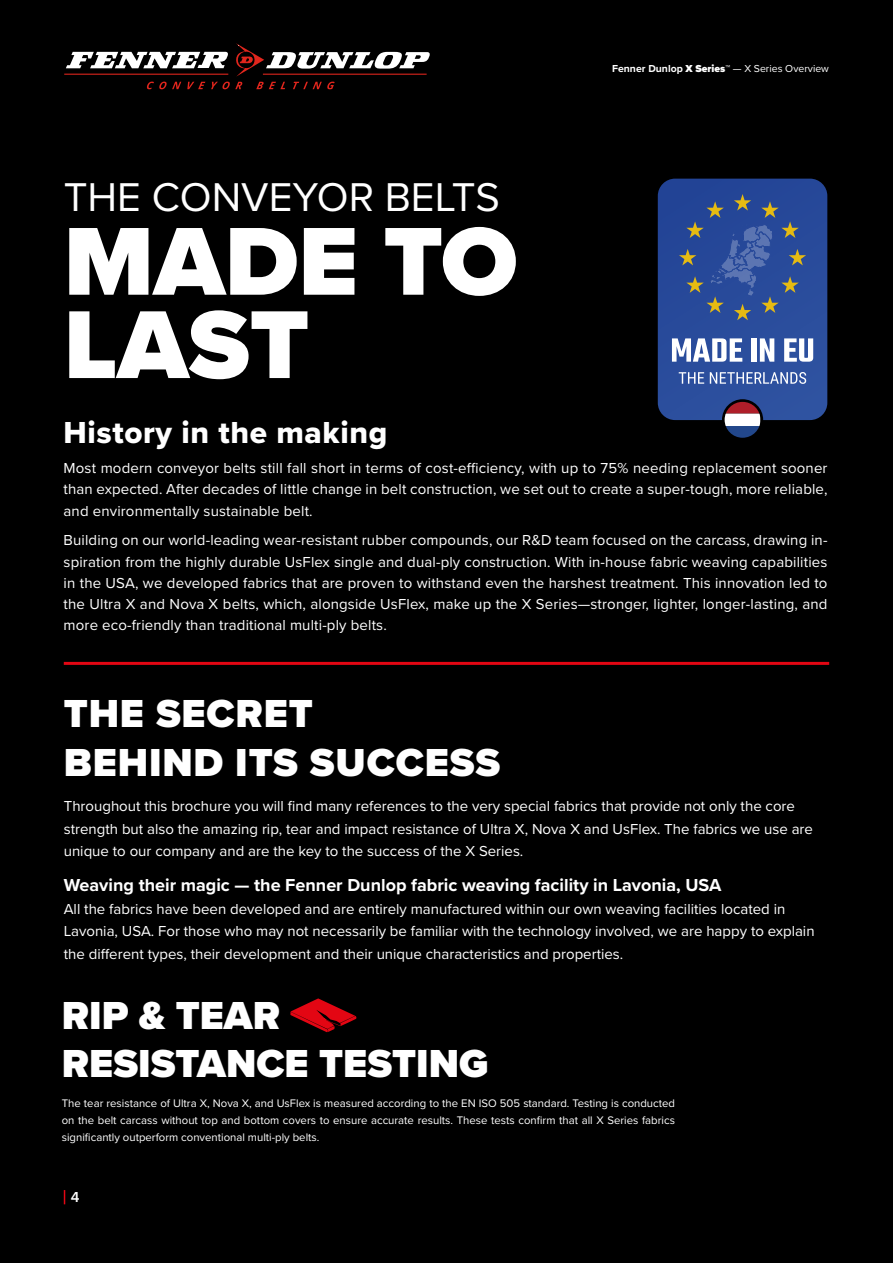
<style>
.page{position:relative;width:893px;height:1263px;background:#fff}
.page>*{position:absolute;margin:0;border:0;box-sizing:border-box;transform-origin:0 0}
.Body{font:900 100.05px/83.2px "Proxima Nova";color:#fff}
.Body-2{font:41.7px "Proxima Nova";color:#fff}
.Body-3{font:900 40.5px/48.6px "Proxima Nova";letter-spacing:.005em;color:#fff}
.t1{font:31.5px "Proxima Nova Extrabld";letter-spacing:.02em;color:#fff}
.Body-4{font:700 18px "Proxima Nova";color:#fff}
.Body-5{font:15px/21.1px "Proxima Nova";color:#fff;text-align:justify}
.t2{font:600 15px "Proxima Nova";color:#fff}
.Body-6{font:11.4px/17.1px "Proxima Nova";color:#fff;text-align:justify}
.t3{font:10.5px "Proxima Nova";color:#fff}
.s1{font-weight:700}
.s2{font-weight:900}
</style>
<div class="page">
<div style="left:0;top:0;width:891px;height:1263px;background:#000"></div>
<hr style="left:64px;top:662px;width:765px;height:3px;background:#e30613">
<hr style="left:891px;top:0;width:2px;height:1263px;background:#000">
<hr style="left:64px;top:74px;width:164px;height:1px;background:#e1261d">
<svg style="left:147px;top:82px;width:34px;height:7px"></svg>
<svg style="left:187px;top:82px;width:18px;height:7px"></svg>
<svg style="left:211px;top:82px;width:31px;height:7px"></svg>
<svg style="left:256px;top:82px;width:29px;height:7px"></svg>
<svg style="left:293px;top:82px;width:42px;height:7px"></svg>
<svg style="left:236px;top:43px;width:195px;height:33px"></svg>
<svg style="left:66px;top:52px;width:163px;height:16px"></svg>
<svg style="left:64px;top:1190px;width:1px;height:14px"></svg>
<div style="left:640px;top:177px;width:205px;height:294px;background:#000"></div>
<svg style="left:658px;top:179px;width:169px;height:259px;background:#3a5592"></svg>
<svg style="left:290px;top:998px;width:67px;height:34px;background:#6c0209"></svg>
<p class="Body-2" style="left:64px;top:166px;width:437px">THE CONVEYOR BELTS</p>
<p class="Body" style="left:64px;top:219px;width:455px">MADE TO<br>LAST</p>
<p class="t3" style="left:612px;top:61px;width:218px"><span class="s1">Fenner Dunlop</span> <span class="s2">X Series™</span> — X Series Overview</p>
<p class="t1" style="left:64px;top:409px;width:325px">History in the making</p>
<p class="Body-5" style="left:64px;top:457px;width:765px">Most modern conveyor belts still fall short in terms of cost-efficiency, with up to 75% needing replacement sooner than expected. After decades of little change in belt construction, we set out to create a super-tough, more reliable, and environmentally sustainable belt.</p>
<p class="Body-5" style="left:64px;top:529px;width:765px">Building on our world-leading wear-resistant rubber compounds, our R&amp;D team focused on the carcass, drawing in&shy;spiration from the highly durable UsFlex single and dual-ply construction. With in-house fabric weaving capabilities in the USA, we developed fabrics that are proven to withstand even the harshest treatment. This innovation led to the Ultra X and Nova X belts, which, alongside UsFlex, make up the X Series—stronger, lighter, longer-lasting, and more eco-friendly than traditional multi-ply belts.</p>
<p class="Body-3" style="left:64px;top:689px;width:438px">THE SECRET<br>BEHIND ITS SUCCESS</p>
<p class="Body-5" style="left:64px;top:794px;width:751px;line-height:22.5px;text-align:left">Throughout this brochure you will find many references to the very special fabrics that provide not only the core strength but also the amazing rip, tear and impact resistance of Ultra X, Nova X and UsFlex. The fabrics we use are unique to our company and are the key to the success of the X Series.</p>
<p class="Body-4" style="left:64px;top:872px;width:659px">Weaving their magic — the Fenner Dunlop fabric weaving facility in Lavonia, USA</p>
<p class="Body-5" style="left:64px;top:897px;width:752px;line-height:22.5px;text-align:left">All the fabrics have been developed and are entirely manufactured within our own weaving facilities located in<br>Lavonia, USA. For those who may not necessarily be familiar with the technology involved, we are happy to explain the different types, their development and their unique characteristics and properties.</p>
<p class="Body-3" style="left:62px;top:990px;width:428px">RIP &amp; TEAR<br>RESISTANCE TESTING</p>
<p class="Body-6" style="left:62px;top:1094px;width:615px">The tear resistance of Ultra X, Nova X, and UsFlex is measured according to the EN ISO 505 standard. Testing is conducted on the belt carcass without top and bottom covers to ensure accurate results. These tests confirm that all X Series fabrics significantly outperform conventional multi-ply belts.</p>
<p class="t2" style="left:71px;top:1186px;width:10px">4</p>
</div>
